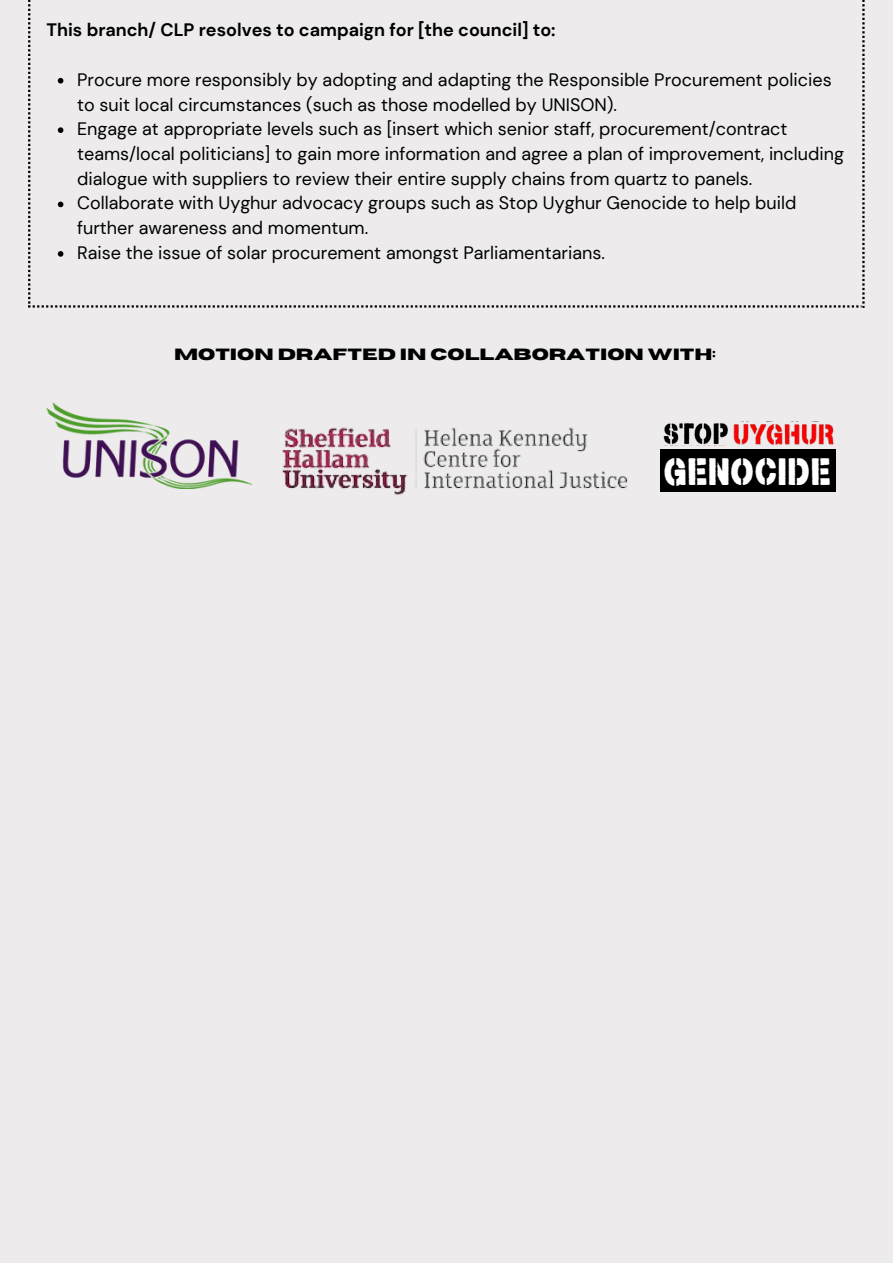
<style>
.page{position:relative;width:893px;height:1264px;background:#fff}
.page>*{position:absolute;margin:0;border:0;box-sizing:border-box;transform-origin:0 0}
.t1{font:38.1px "Armedand Traitorous";color:#fff}
.t2{font:18px/24.8px "DM Sans";color:#000}
.t3{font:700 18px "DM Sans";color:#000}
.t4{font:700 16.2px "Horizon";color:#000}
</style>
<div class="page">
<div style="left:0;top:0;width:892px;height:1262px;background:#edebeb"></div>
<img style="left:47px;top:402px;width:205px;height:86px">
<img style="left:282px;top:427px;width:346px;height:68px">
<img style="left:663px;top:423px;width:65px;height:21px">
<img style="left:733px;top:424px;width:101px;height:21px">
<div style="left:660px;top:449px;width:175px;height:43px;background:#000"></div>
<svg style="left:28px;top:0;width:836px;height:308px"></svg>
<p class="t3" style="left:47px;top:18px;width:510px">This branch/ CLP resolves to campaign for [the council] to:</p>
<p class="t2" style="left:77px;top:67px;width:768px">Procure more responsibly by adopting and adapting the Responsible Procurement policies to suit local circumstances (such as those modelled by UNISON).<br>Engage at appropriate levels such as [insert which senior staff, procurement/contract teams/local politicians] to gain more information and agree a plan of improvement, including dialogue with suppliers to review their entire supply chains from quartz to panels.<br>Collaborate with Uyghur advocacy groups such as Stop Uyghur Genocide to help build further awareness and momentum.<br>Raise the issue of solar procurement amongst Parliamentarians.</p>
<p class="t4" style="left:174px;top:347px;width:543px">MOTION DRAFTED IN COLLABORATION WITH:</p>
<h1 class="t1" style="left:663px;top:452px;width:169px">GENOCIDE</h1>
</div>
